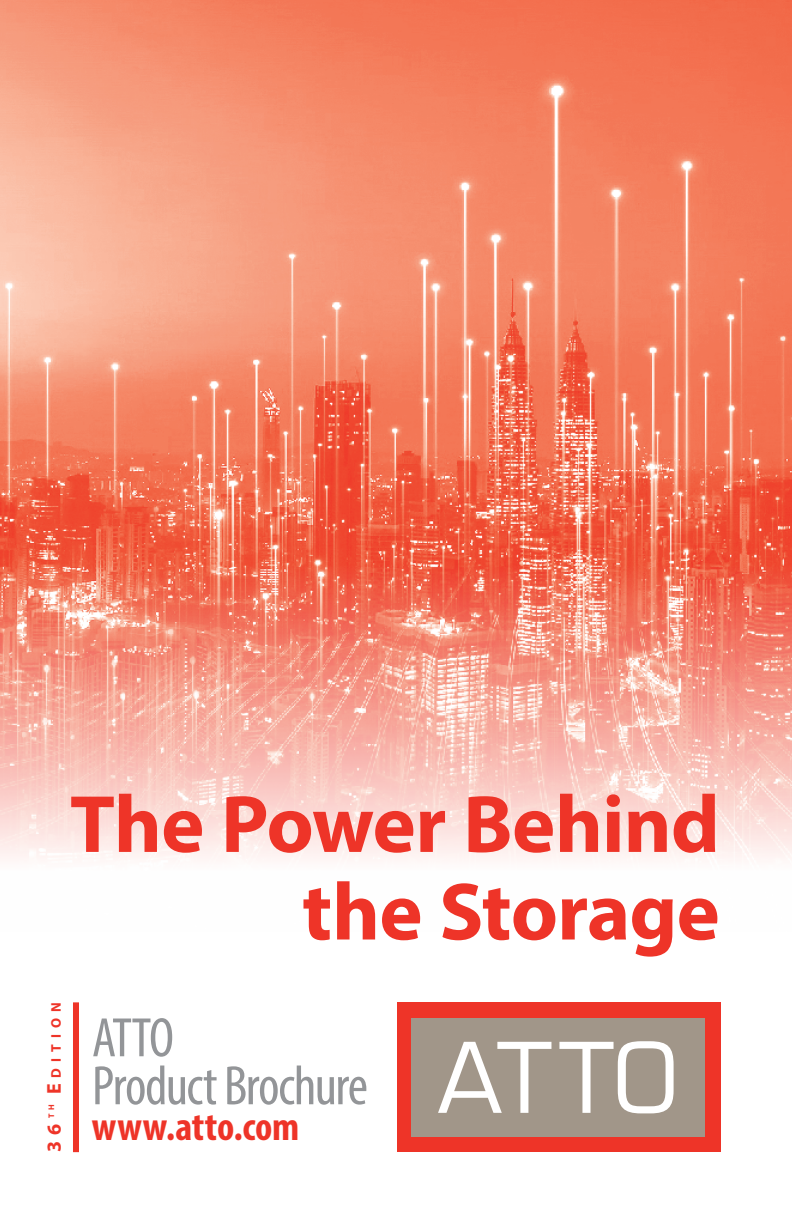
<style>
.page{position:relative;width:792px;height:1224px;background:#fff}
.page>*{position:absolute;margin:0;border:0;box-sizing:border-box;transform-origin:0 0}
.t1{font:700 82px "Myriad Pro";letter-spacing:-.01em;color:#ee3428}
.t2{font:condensed 56px/48px "Myriad Pro";letter-spacing:-.03em;color:#939598}
.t3{font:700 condensed 40px "Myriad Pro";color:#ee3428}
.t4{font:700 20px "Myriad Pro";color:#ee3428}
.t5{font:700 14px "Myriad Pro";letter-spacing:.43em;color:#ee3428}
.t6{font:700 8.2px "Myriad Pro";color:#ee3428}
.s1{font-size:20px}
</style>
<div class="page">
<div style="left:397px;top:1002px;width:324px;height:150px;background:#ee3428"></div>
<div style="left:412px;top:1018px;width:293px;height:118px;background:#a19689"></div>
<svg style="left:438px;top:1042px;width:113px;height:71px"></svg>
<svg style="left:559px;top:1041px;width:115px;height:72px"></svg>
<div style="left:73px;top:1002px;width:6px;height:150px;background:#ee3428"></div>
<img style="left:0;top:0;width:792px;height:859px">
<p class="t1" style="left:70px;top:771px;width:651px">The Power Behind</p>
<p class="t1" style="left:302px;top:858px;width:419px">the Storage</p>
<p class="t5" style="left:47px;top:1094px;width:94px;rotate:-90deg"><span class="s1">E</span>dition</p>
<p class="t6" style="left:46px;top:1118px;width:15px;rotate:-90deg">t h</p>
<p class="t4" style="left:41px;top:1152px;width:30px;rotate:-90deg">3 6</p>
<p class="t2" style="left:92px;top:1013px;width:278px">ATTO<br>Product Brochure</p>
<p class="t3" style="left:92px;top:1102px;width:209px">www.atto.com</p>
</div>
